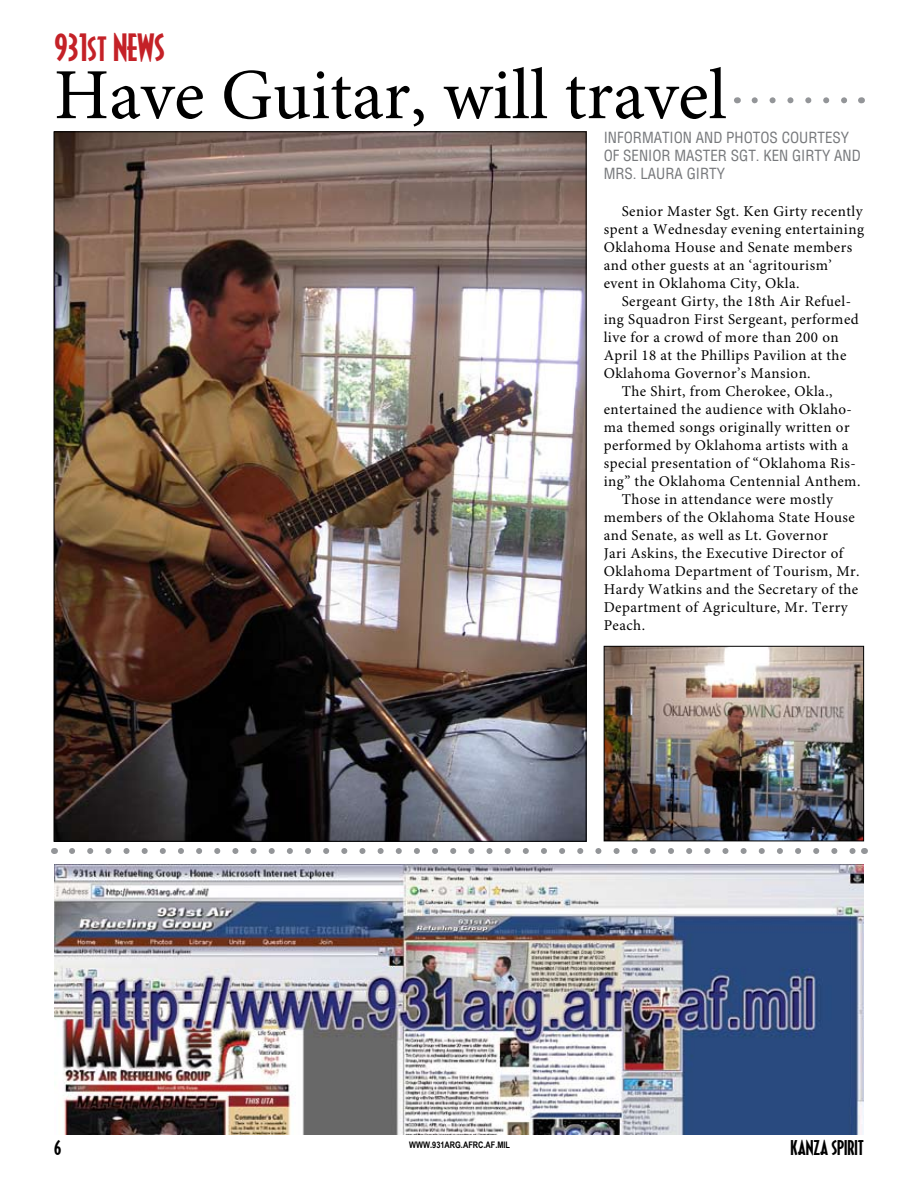
<style>
.page{position:relative;width:918px;height:1188px;background:#fff}
.page>*{position:absolute;margin:0;border:0;box-sizing:border-box;transform-origin:0 0}
.t1{font:72px "Minion Pro";color:#000}
.t2{font:36px "Decotura ICG";letter-spacing:-.01em;color:#c42127}
.t3{font:19.5px "Decotura ICG";letter-spacing:-.01em;color:#000}
.t4{font:15px/18px "Minion Pro";letter-spacing:.03em;color:#000}
.t5{font:condensed 15px/18px "Helvetica";color:#76787b}
.t6{font:700 9px "Arial Narrow";color:#000}
</style>
<div class="page">
<img style="left:56px;top:133px;width:528px;height:707px">
<svg style="left:72px;top:848px;width:783px;height:6px"></svg>
<img style="left:606px;top:648px;width:256px;height:191px">
<div style="left:604px;top:646px;width:260px;height:195px;border:1px solid #000"></div>
<svg style="left:755px;top:97px;width:92px;height:6px"></svg>
<img style="left:54px;top:864px;width:810px;height:270px">
<h2 class="t2" style="left:55px;top:25px;width:112px">931st NEWS</h2>
<h1 class="t1" style="left:54px;top:52px;width:674px">Have Guitar, will travel</h1>
<p class="t5" style="left:604px;top:128px;width:249px">IN FORMATION AND PHOTOS COURTESY<br>OF SENIOR MASTER SGT. KEN GIRTY AND<br>MRS . LAURA GIRTY</p>
<p class="t4" style="left:604px;top:203px;width:262px;text-indent:18px">Senior Master Sgt. Ken Girty recently spent a Wednesday evening entertaining Oklahoma House and Senate members and other guests at an ‘agritourism’ event in Oklahoma City, Okla.</p>
<p class="t4" style="left:622px;top:293px;width:231px">Sergeant Girty, the 18th Air Refuel-</p>
<p class="t4" style="left:604px;top:311px;width:257px">ing Squadron First Sergeant, performed</p>
<p class="t4" style="left:604px;top:329px;width:236px">live for a crowd of more than 200 on</p>
<p class="t4" style="left:604px;top:347px;width:244px">April 18 at the Phillips Pavilion at the</p>
<p class="t4" style="left:604px;top:365px;width:208px">Oklahoma Governor’s Mansion.</p>
<p class="t4" style="left:622px;top:383px;width:212px">The Shirt, from Cherokee, Okla.,</p>
<p class="t4" style="left:604px;top:401px;width:250px">entertained the audience with Oklaho-</p>
<p class="t4" style="left:604px;top:419px;width:247px">ma themed songs originally written or</p>
<p class="t4" style="left:604px;top:437px;width:246px">performed by Oklahoma artists with a</p>
<p class="t4" style="left:604px;top:455px;width:254px">special presentation of “Oklahoma Ris-</p>
<p class="t4" style="left:604px;top:473px;width:258px">ing” the Oklahoma Centennial Anthem.</p>
<p class="t4" style="left:622px;top:491px;width:213px">Those in attendance were mostly</p>
<p class="t4" style="left:604px;top:509px;width:253px">members of the Oklahoma State House</p>
<p class="t4" style="left:604px;top:527px;width:226px">and Senate, as well as Lt. Governor</p>
<p class="t4" style="left:604px;top:545px;width:241px">Jari Askins, the Executive Director of</p>
<p class="t4" style="left:604px;top:563px;width:258px">Oklahoma Department of Tourism, Mr.</p>
<p class="t4" style="left:604px;top:581px;width:256px">Hardy Watkins and the Secretary of the</p>
<p class="t4" style="left:604px;top:599px;width:245px">Department of Agriculture, Mr. Terry</p>
<p class="t4" style="left:604px;top:617px;width:43px">Peach.</p>
<p class="t6" style="left:409px;top:1138px;width:102px">WWW.931ARG .AFRC.AF.MIL</p>
<h3 class="t3" style="left:790px;top:1136px;width:75px">KANZA SPIRIT</h3>
</div>
